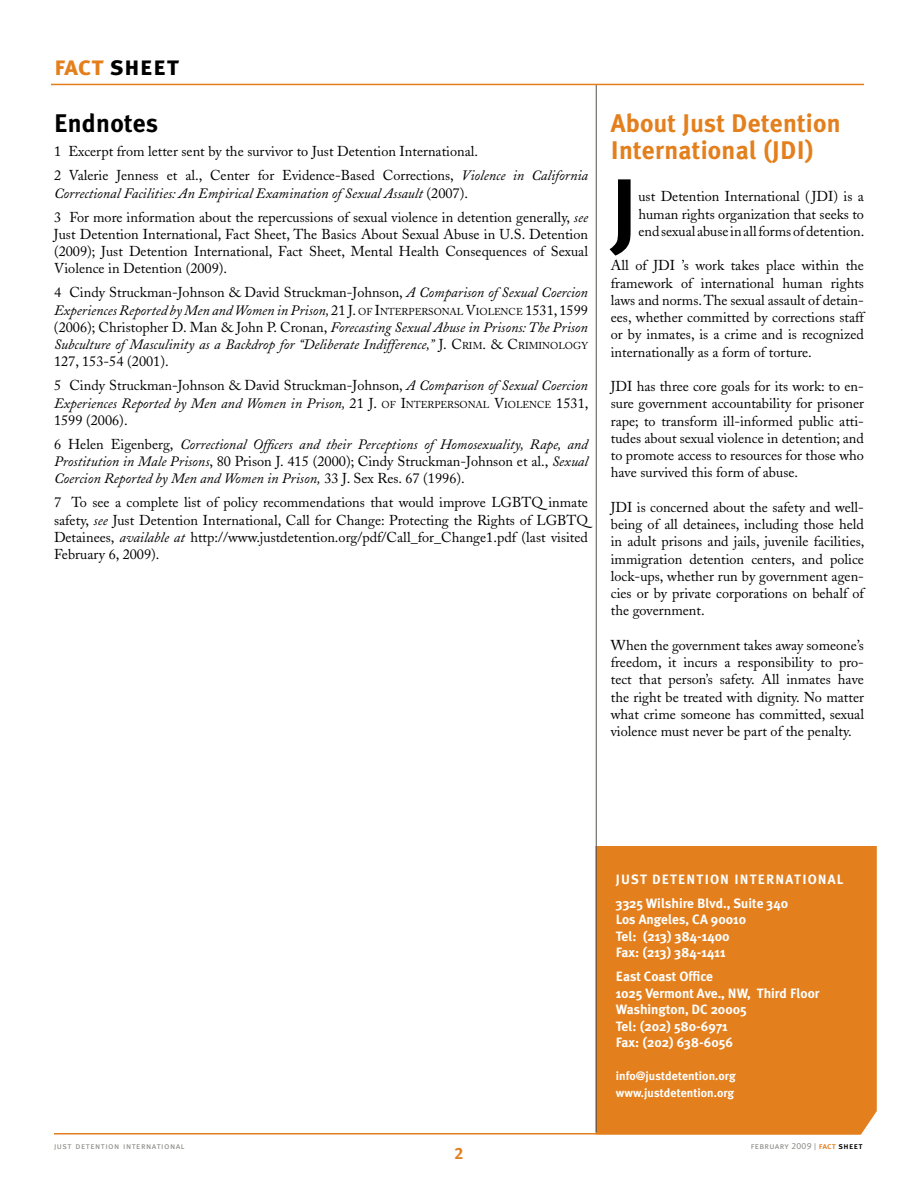
<style>
.page{position:relative;width:918px;height:1188px;background:#fff}
.page>*{position:absolute;margin:0;border:0;box-sizing:border-box;transform-origin:0 0}
.t1{font:88.65px "Meta Plus Bold Caps";color:#000}
.t2{font:27px "Meta Plus Bold Caps";color:#000}
.t3{font:700 25.5px/27px "Meta Plus";letter-spacing:.01em;color:#e37f1c}
.t4{font:700 25.5px "Meta Plus";letter-spacing:.01em;color:#000}
.t5{font:14.25px/17.2px "Adobe Caslon";color:#000;text-align:justify}
.t6{font:italic 14.25px/17.2px "Adobe Caslon";color:#000;text-align:justify}
.t7{font:700 13.5px/16.5px "Meta Plus";color:#fff}
.t8{font:13.5px "Meta Plus Bold Caps";letter-spacing:.085em;color:#fff}
.t9{font:700 12px/16.5px "Meta Plus";letter-spacing:.005em;color:#fff}
.t10{font:9px "Meta Plus Normal Caps";letter-spacing:.05em;color:#878780}
.t11{font:9px "Meta Plus Normal Caps";letter-spacing:.03em;color:#878780}
.s1{color:#e37f1c}
.s2{font-style:italic}
.s3{font-style:normal}
.s4{font-style:normal;font-size:10.05px}
.s5{font-size:10.05px}
.s6{font-family:"Meta Plus Medium Caps";color:#e37f1c}
.s7{font-family:"Meta Plus Medium Caps";color:#000}
</style>
<div class="page">
<div style="left:596px;top:846px;width:281px;height:288px;background:#e37f1c"></div>
<hr style="left:596px;top:85px;width:1px;height:1047px;background:#54534a">
<hr style="left:54px;top:1133px;width:807px;height:2px;background:#e37f1c">
<hr style="left:51px;top:84px;width:813px;height:1px;background:#e37f1c">
<h2 class="t2" style="left:54px;top:50px;width:127px"><span class="s1">FACT</span> SHEET</h2>
<h3 class="t4" style="left:54px;top:109px;width:106px">Endnotes</h3>
<p class="t5" style="left:54px;top:140px;width:535px;line-height:24px">1 Excerpt from letter sent by the survivor to Just Detention International.<br>2 Valerie Jenness et al., Center for Evidence-Based Corrections, <span class="s2">Violence in California</span></p>
<p class="t5" style="left:54px;top:181px;width:536px;line-height:24px"><span class="s2">Correctional Facilities: An Empirical Examination of Sexual Assault</span> (2007).<br>3 For more information about the repercussions of sexual violence in detention generally, <span class="s2">see</span></p>
<p class="t5" style="left:54px;top:226px;width:536px">Just Detention International, Fact Sheet, The Basics About Sexual Abuse in U.S. Detention (2009); Just Detention International, Fact Sheet, Mental Health Consequences of Sexual Violence in Detention (2009).</p>
<p class="t6" style="left:54px;top:285px;width:536px"><span class="s3">4 Cindy Struckman-Johnson &amp; David Struckman-Johnson,</span> A Comparison of Sexual Coercion Experiences Reported by Men and Women in Prison, <span class="s3">21 J.</span> <span class="s4">of</span> <span class="s3">I</span><span class="s4">nterpersonal</span> <span class="s3">V</span><span class="s4">iolence</span> <span class="s3">1531, 1599 (2006); Christopher D. Man &amp; John P. Cronan,</span> Forecasting Sexual Abuse in Prisons: The Prison Subculture of Masculinity as a Backdrop for “Deliberate Indifference,” <span class="s3">J. C</span><span class="s4">rim</span><span class="s3">. &amp; C</span><span class="s4">riminology </span><span class="s3">127, 153-54 (2001).</span></p>
<p class="t5" style="left:54px;top:377px;width:536px">5 Cindy Struckman-Johnson &amp; David Struckman-Johnson, <span class="s2">A Comparison of Sexual Coercion Experiences Reported by Men and Women in Prison,</span> 21 J. <span class="s5">of</span> I<span class="s5">nterpersonal</span> V<span class="s5">iolence</span> 1531, 1599 (2006).</p>
<p class="t6" style="left:54px;top:436px;width:536px"><span class="s3">6 Helen Eigenberg,</span> Correctional Officers and their Perceptions of Homosexuality, Rape, and Prostitution in Male Prisons<span class="s3">, 80 Prison J. 415 (2000); Cindy Struckman-Johnson et al.,</span> Sexual Coercion Reported by Men and Women in Prison, <span class="s3">33 J. Sex Res. 67 (1996).</span></p>
<p class="t5" style="left:54px;top:494px;width:536px">7 To see a complete list of policy recommendations that would improve LGBTQ inmate safety, <span class="s2">see</span> Just Detention International, Call for Change: Protecting the Rights of LGBTQ Detainees, <span class="s2">available at</span> http://www.justdetention.org/pdf/Call_for_Change1.pdf (last visited February 6, 2009).</p>
<h3 class="t3" style="left:611px;top:110px;width:231px">About Just Detention<br>International (JDI)</h3>
<h1 class="t1" style="left:611px;top:159px;width:29px">J</h1>
<p class="t5" style="left:638px;top:188px;width:228px">ust Detention International (JDI) is a human rights organization that seeks to end sexual abuse in all forms of detention.</p>
<p class="t5" style="left:611px;top:257px;width:255px">All of JDI ’s work takes place within the framework of international human rights laws and norms. The sexual assault of detain&shy;ees, whether committed by corrections staff or by inmates, is a crime and is recognized internationally as a form of torture.</p>
<p class="t5" style="left:611px;top:378px;width:255px">JDI has three core goals for its work: to en&shy;sure government accountability for prisoner rape; to transform ill-informed public atti&shy;tudes about sexual violence in detention; and to promote access to resources for those who have survived this form of abuse.</p>
<p class="t5" style="left:611px;top:499px;width:255px">JDI is concerned about the safety and well&shy;being of all detainees, including those held in adult prisons and jails, juvenile facilities, immigration detention centers, and police lock-ups, whether run by government agen&shy;cies or by private corporations on behalf of the government.</p>
<p class="t5" style="left:611px;top:637px;width:255px">When the government takes away someone’s freedom, it incurs a responsibility to pro&shy;tect that person’s safety. All inmates have the right be treated with dignity. No matter what crime someone has committed, sexual violence must never be part of the penalty.</p>
<p class="t8" style="left:616px;top:871px;width:229px">JUST DETENTION INTERNATIONAL</p>
<p class="t7" style="left:616px;top:895px;width:174px">3325 Wilshire Blvd., Suite 340<br>Los Angeles, CA 90010<br>Tel: (213) 384-1400<br>Fax: (213) 384-1411</p>
<p class="t7" style="left:616px;top:968px;width:205px">East Coast Office<br>1025 Vermont Ave., NW, Third Floor<br>Washington, DC 20005<br>Tel: (202) 580-6971<br>Fax: (202) 638-6056</p>
<p class="t9" style="left:616px;top:1068px;width:121px">info@justdetention.org www.justdetention.org</p>
<p class="t10" style="left:54px;top:1141px;width:132px">just detention international</p>
<p class="t11" style="left:751px;top:1141px;width:113px">february 2009 | <span class="s6">fact</span> <span class="s7">sheet</span></p>
</div>
